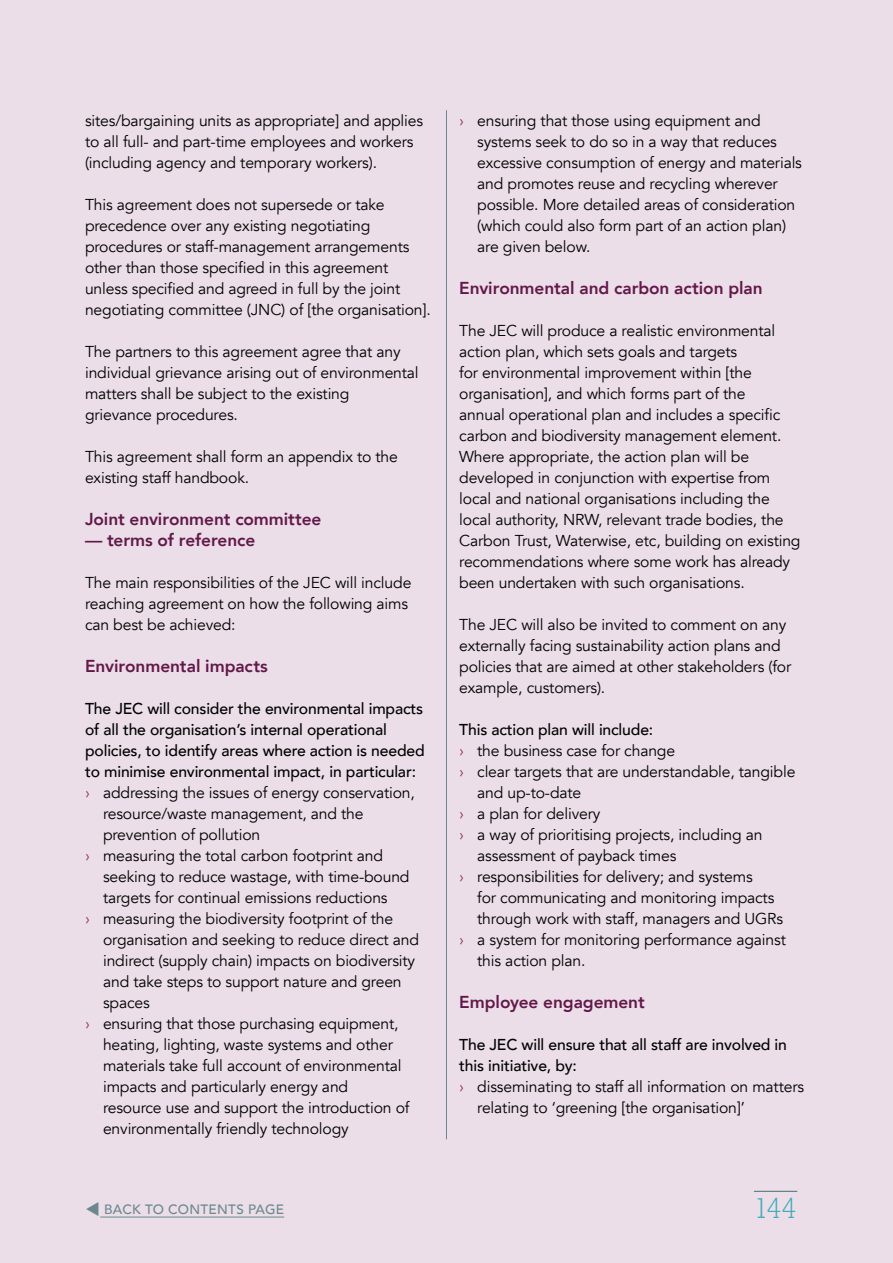
<style>
.page{position:relative;width:893px;height:1263px;background:#ebdee8}
.page>*{position:absolute;margin:0;border:0;box-sizing:border-box;transform-origin:0 0}
.t1{font:300 27px "Rockwell Nova";color:#3eacbb}
.h4_subhead_aubergine{font:800 17.25px "Avenir";letter-spacing:-.005em;color:#63184a}
.p_Body{font:15.75px/21px "Avenir";letter-spacing:-.01em;color:#000}
.h6_list_subheads{font:500 15.75px/21px "Avenir";letter-spacing:-.01em;color:#000}
.t2{font:500 13.5px "Avenir";letter-spacing:.02em;color:#6b888f}
.s1{color:#8f2f68}
</style>
<div class="page">
<hr style="left:754px;top:1191px;width:43px;height:1px;background:#457178">
<hr style="left:100px;top:1217px;width:184px;height:1px;background:#6b888f">
<hr style="left:446px;top:110px;width:1px;height:1029px;background:#6b888f">
<p class="p_Body" style="left:85px;top:110px;width:340px">sites/bargaining units as appropriate] and applies to all full- and part-time employees and workers (including agency and temporary workers).</p>
<p class="p_Body" style="left:85px;top:194px;width:347px">This agreement does not supersede or take precedence over any existing negotiating procedures or staff-management arrangements other than those specified in this agreement unless specified and agreed in full by the joint negotiating committee (JNC) of [the organisation].</p>
<p class="p_Body" style="left:85px;top:341px;width:335px">The partners to this agreement agree that any individual grievance arising out of environmental matters shall be subject to the existing grievance procedures.</p>
<p class="p_Body" style="left:85px;top:446px;width:314px">This agreement shall form an appendix to the existing staff handbook.</p>
<p class="h4_subhead_aubergine" style="left:85px;top:506px;width:238px">Joint environment committee</p>
<p class="h4_subhead_aubergine" style="left:85px;top:527px;width:172px">— terms of reference</p>
<p class="p_Body" style="left:85px;top:572px;width:328px">The main responsibilities of the JEC will include reaching agreement on how the following aims can best be achieved:</p>
<p class="h4_subhead_aubergine" style="left:85px;top:653px;width:184px">Environmental impacts</p>
<p class="h6_list_subheads" style="left:85px;top:697px;width:341px">The JEC will consider the environmental impacts of all the organisation’s internal operational policies, to identify areas where action is needed to minimise environmental impact, in particular:</p>
<p class="p_Body" style="left:103px;top:782px;width:313px;text-indent:-18px"><span class="s1">›</span> addressing the issues of energy conservation, resource/waste management, and the prevention of pollution</p>
<p class="p_Body" style="left:103px;top:845px;width:308px;text-indent:-18px"><span class="s1">›</span> measuring the total carbon footprint and seeking to reduce wastage, with time-bound targets for continual emissions reductions</p>
<p class="p_Body" style="left:103px;top:908px;width:317px;text-indent:-18px"><span class="s1">›</span> measuring the biodiversity footprint of the organisation and seeking to reduce direct and indirect (supply chain) impacts on biodiversity and take steps to support nature and green spaces</p>
<p class="p_Body" style="left:103px;top:1013px;width:308px;text-indent:-18px"><span class="s1">›</span> ensuring that those purchasing equipment, heating, lighting, waste systems and other materials take full account of environmental impacts and particularly energy and resource use and support the introduction of environmentally friendly technology</p>
<p class="p_Body" style="left:477px;top:110px;width:326px;text-indent:-18px"><span class="s1">›</span> ensuring that those using equipment and systems seek to do so in a way that reduces excessive consumption of energy and materials and promotes reuse and recycling wherever possible. More detailed areas of consideration (which could also form part of an action plan) are given below.</p>
<p class="h4_subhead_aubergine" style="left:459px;top:275px;width:305px">Environmental and carbon action plan</p>
<p class="p_Body" style="left:459px;top:320px;width:343px">The JEC will produce a realistic environmental action plan, which sets goals and targets<br>for environmental improvement within [the organisation], and which forms part of the<br>annual operational plan and includes a specific carbon and biodiversity management element.<br>Where appropriate, the action plan will be developed in conjunction with expertise from local and national organisations including the local authority, NRW, relevant trade bodies, the Carbon Trust, Waterwise, etc, building on existing recommendations where some work has already been undertaken with such organisations.</p>
<p class="p_Body" style="left:459px;top:614px;width:334px">The JEC will also be invited to comment on any externally facing sustainability action plans and policies that are aimed at other stakeholders (for example, customers).</p>
<p class="h6_list_subheads" style="left:459px;top:718px;width:196px">This action plan will include:</p>
<p class="p_Body" style="left:459px;top:740px;width:217px"><span class="s1">›</span> the business case for change</p>
<p class="p_Body" style="left:477px;top:761px;width:320px;text-indent:-18px"><span class="s1">›</span> clear targets that are understandable, tangible and up-to-date</p>
<p class="p_Body" style="left:459px;top:803px;width:143px"><span class="s1">›</span> a plan for delivery</p>
<p class="p_Body" style="left:477px;top:824px;width:287px;text-indent:-18px"><span class="s1">›</span> a way of prioritising projects, including an assessment of payback times</p>
<p class="p_Body" style="left:477px;top:866px;width:307px;text-indent:-18px"><span class="s1">›</span> responsibilities for delivery; and systems<br>for communicating and monitoring impacts through work with staff, managers and UGRs</p>
<p class="p_Body" style="left:477px;top:929px;width:310px;text-indent:-18px"><span class="s1">›</span> a system for monitoring performance against this action plan.</p>
<p class="h4_subhead_aubergine" style="left:459px;top:989px;width:187px">Employee engagement</p>
<p class="h6_list_subheads" style="left:459px;top:1033px;width:329px">The JEC will ensure that all staff are involved in this initiative, by:</p>
<p class="p_Body" style="left:477px;top:1076px;width:328px;text-indent:-18px"><span class="s1">›</span> disseminating to staff all information on matters relating to ‘greening [the organisation]’</p>
<p class="t2" style="left:85px;top:1198px;width:201px">▼ BACK TO CONTENTS PAGE</p>
<h1 class="t1" style="left:754px;top:1191px;width:44px">144</h1>
</div>
